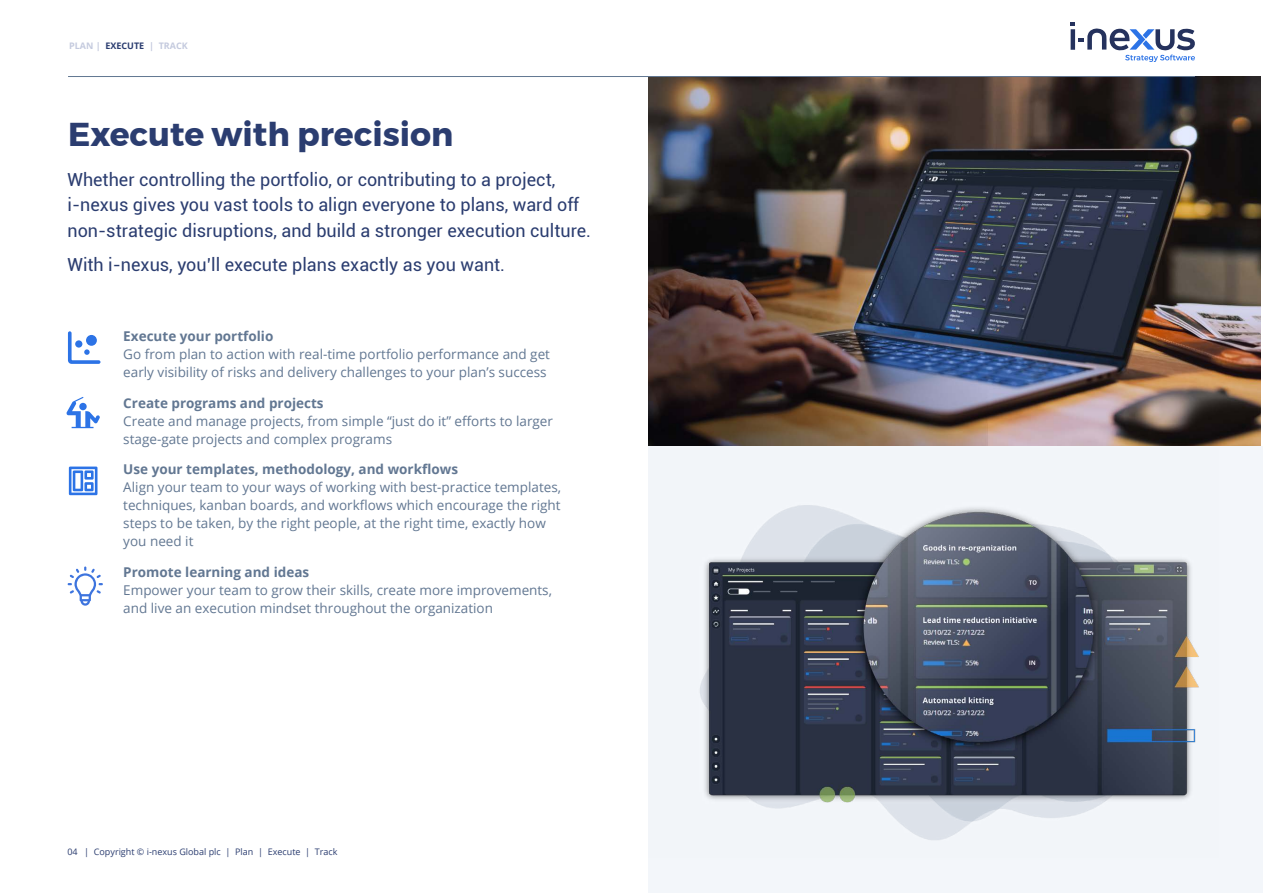
<style>
.page{position:relative;width:1263px;height:893px;background:#fff}
.page>*{position:absolute;margin:0;border:0;box-sizing:border-box;transform-origin:0 0}
.t1{font:700 33px "Montserrat";color:#2b3d70}
.t2{font:18px/25.5px "Roboto";color:#2b3d70}
.t3{font:13.5px/18px "Open Sans";color:#627792}
.t4{font:700 13.5px "Open Sans";color:#627792}
.t5{font:9px "Open Sans";color:#2b3d70}
.t6{font:700 9px "Open Sans";color:#c4cade}
.s1{color:#2b3d70}
</style>
<div class="page">
<img style="left:648px;top:77px;width:613px;height:369px">
<div style="left:648px;top:446px;width:615px;height:447px;background:#f3f6fa"></div>
<hr style="left:68px;top:76px;width:1127px;height:1px;background:#627792">
<svg style="left:68px;top:566px;width:35px;height:40px"></svg>
<svg style="left:68px;top:331px;width:32px;height:33px"></svg>
<svg style="left:66px;top:397px;width:34px;height:31px"></svg>
<svg style="left:69px;top:467px;width:28px;height:28px"></svg>
<img style="left:700px;top:505px;width:499px;height:335px">
<svg style="left:1070px;top:22px;width:125px;height:40px"></svg>
<p class="t6" style="left:69px;top:39px;width:120px">PLAN | <span class="s1">EXECUTE</span> | TRACK</p>
<h1 class="t1" style="left:68px;top:108px;width:387px">Execute with precision</h1>
<h2 class="t2" style="left:68px;top:166px;width:525px">Whether controlling the portfolio, or contributing to a project, i-nexus gives you vast tools to align everyone to plans, ward off non-strategic disruptions, and build a stronger execution culture.</h2>
<h2 class="t2" style="left:68px;top:251px;width:439px">With i-nexus, you’ll execute plans exactly as you want.</h2>
<p class="t4" style="left:123px;top:326px;width:152px">Execute your portfolio</p>
<p class="t3" style="left:123px;top:345px;width:428px">Go from plan to action with real-time portfolio performance and get early visibility of risks and delivery challenges to your plan’s success</p>
<p class="t4" style="left:123px;top:393px;width:202px">Create programs and projects</p>
<p class="t3" style="left:123px;top:411px;width:431px">Create and manage projects, from simple “just do it” efforts to larger stage-gate projects and complex programs</p>
<p class="t4" style="left:123px;top:460px;width:336px">Use your templates, methodology, and workflows</p>
<p class="t3" style="left:123px;top:478px;width:439px">Align your team to your ways of working with best-practice templates, techniques, kanban boards, and workflows which encourage the right steps to be taken, by the right people, at the right time, exactly how you need it</p>
<p class="t4" style="left:123px;top:563px;width:187px">Promote learning and ideas</p>
<p class="t3" style="left:123px;top:581px;width:430px">Empower your team to grow their skills, create more improvements, and live an execution mindset throughout the organization</p>
<p class="t5" style="left:68px;top:846px;width:272px">04 | Copyright © i-nexus Global plc | Plan | Execute | Track</p>
</div>
